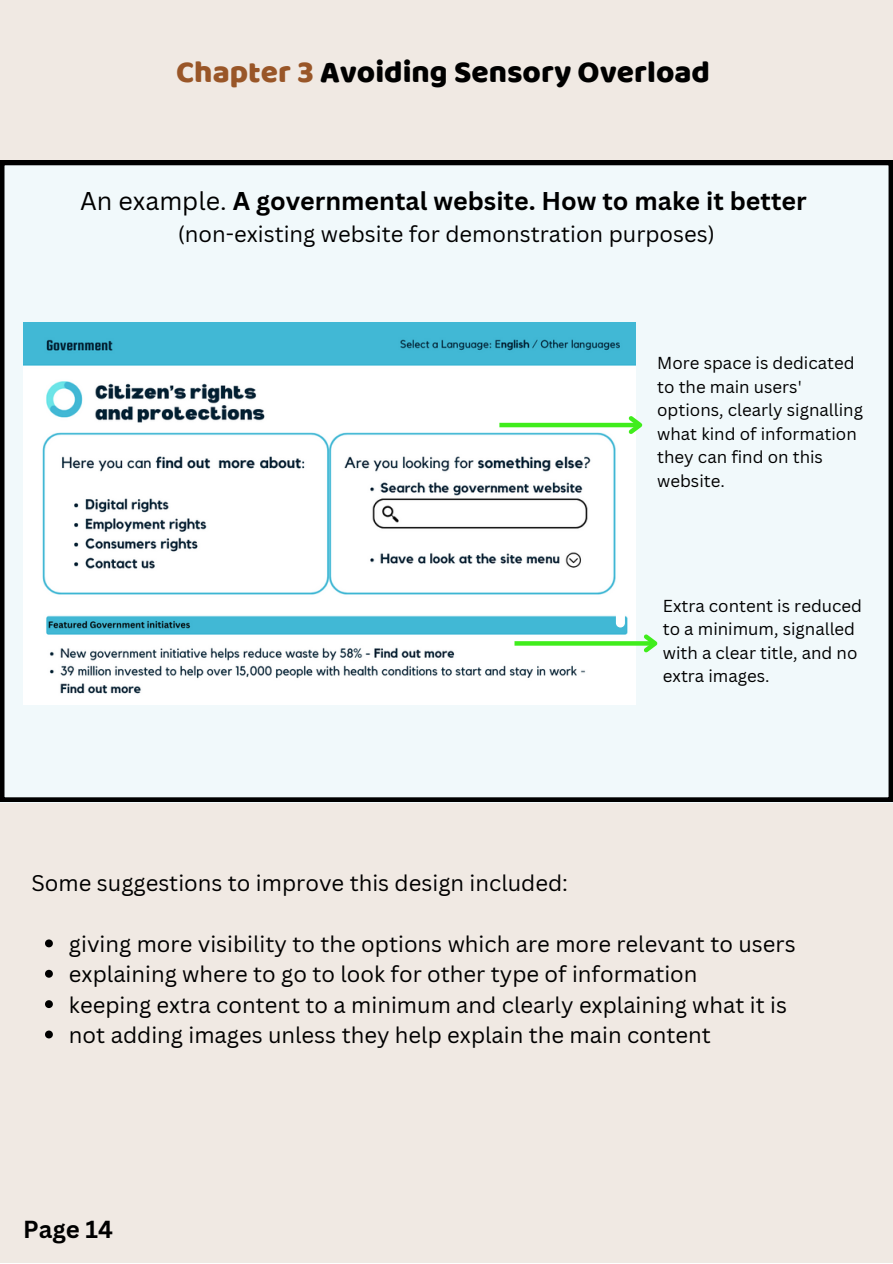
<style>
.page{position:relative;width:893px;height:1264px;background:#fff}
.page>*{position:absolute;margin:0;border:0;box-sizing:border-box;transform-origin:0 0}
.t1{font:31.5px "Baloo";color:#000}
.t2{font:700 25.05px "Canva Sans";color:#000}
.t3{font:700 24px "Canva Sans";color:#000}
.t4{font:22.05px "Canva Sans";color:#000}
.t5{font:16.8px/23.5px "Canva Sans";color:#000}
.s1{color:#995628}
.s2{font-weight:400}
</style>
<div class="page">
<div style="left:0;top:0;width:892px;height:1262px;background:#f0e9e3"></div>
<div style="left:0;top:161px;width:892px;height:640px;background:#f1f9fb"></div>
<img style="left:23px;top:322px;width:612px;height:383px">
<hr style="left:499px;top:423px;width:141px;height:4px;background:#40ed1c">
<svg style="left:624px;top:412px;width:23px;height:26px"></svg>
<div style="left:616px;top:596px;width:9px;height:31px;background:#fff;border-radius:5px"></div>
<svg style="left:514px;top:641px;width:125px;height:4px"></svg>
<svg style="left:639px;top:630px;width:23px;height:26px"></svg>
<svg style="left:45px;top:939px;width:8px;height:8px"></svg>
<svg style="left:45px;top:969px;width:8px;height:8px"></svg>
<svg style="left:45px;top:1000px;width:8px;height:8px"></svg>
<svg style="left:45px;top:1030px;width:8px;height:8px"></svg>
<p class="t1" style="left:176px;top:53px;width:535px"><span class="s1">Chapter 3</span> Avoiding Sensory Overload</p>
<p class="t2" style="left:80px;top:183px;width:728px"><span class="s2">An example.</span> A governmental website. How to make it better</p>
<p class="t4" style="left:178px;top:218px;width:538px">(non-existing website for demonstration purposes)</p>
<p class="t5" style="left:657px;top:351px;width:207px">More space is dedicated to the main users' options, clearly signalling what kind of information they can find on this website.</p>
<p class="t4" style="left:31px;top:867px;width:538px">Some suggestions to improve this design included:</p>
<p class="t5" style="left:662px;top:593px;width:201px">Extra content is reduced to a minimum, signalled with a clear title, and no extra images.</p>
<p class="t4" style="left:69px;top:928px;width:728px">giving more visibility to the options which are more relevant to users</p>
<p class="t4" style="left:69px;top:958px;width:630px">explaining where to go to look for other type of information</p>
<p class="t4" style="left:69px;top:989px;width:719px">keeping extra content to a minimum and clearly explaining what it is</p>
<p class="t4" style="left:69px;top:1019px;width:643px">not adding images unless they help explain the main content</p>
<p class="t3" style="left:23px;top:1212px;width:91px">Page 14</p>
</div>
